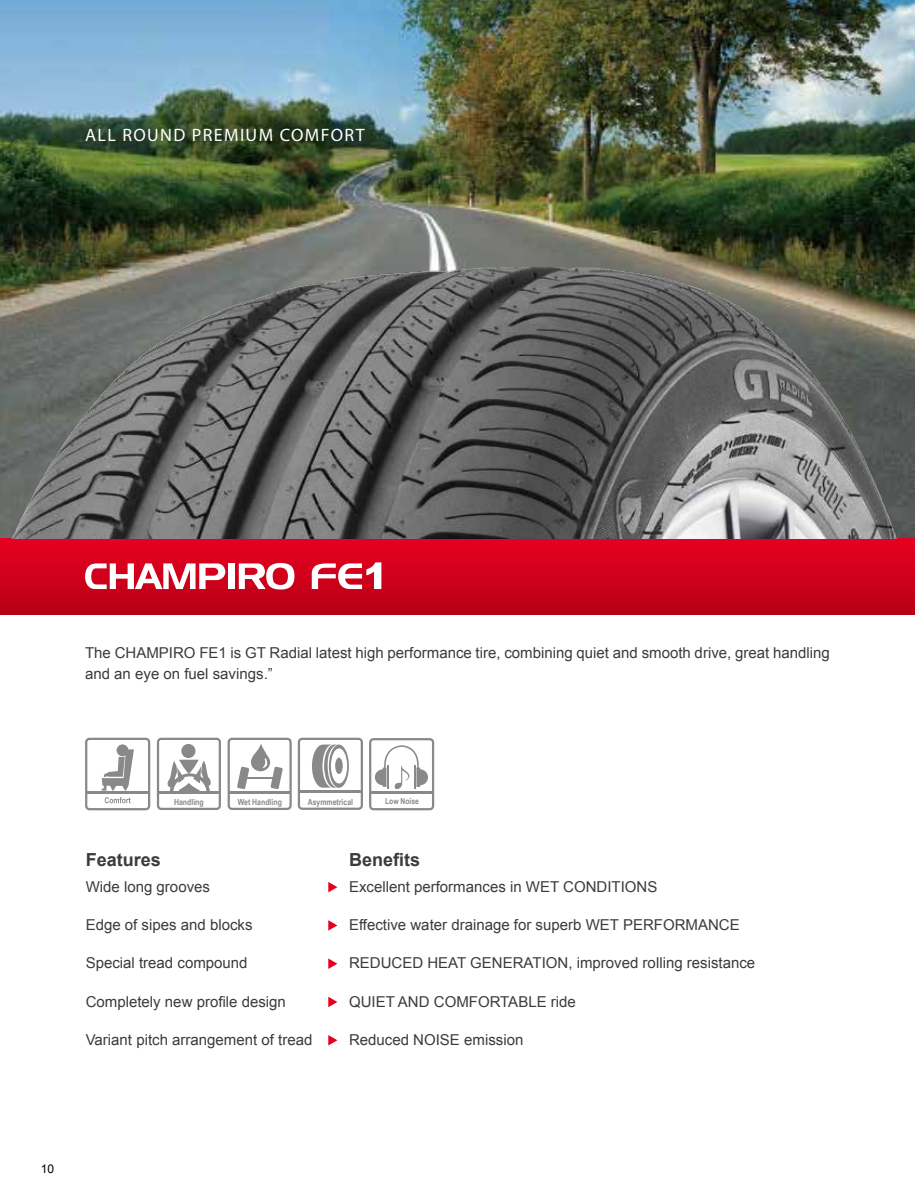
<style>
.page{position:relative;width:915px;height:1191px;background:#fff}
.page>*{position:absolute;margin:0;border:0;box-sizing:border-box;transform-origin:0 0}
.t1{font:18px "Myriad Pro";letter-spacing:.075em;color:#fff}
.t2{font:700 18px "Arial";color:#3e3a39}
.t3{font:15px/21px "Arial";color:#3e3a39}
.t4{font:12px "Arial";color:#000}
.t5{font:700 8.4px "Arial Narrow";color:#898989}
.t6{font:700 8.25px "Arial Narrow";color:#898989}
</style>
<div class="page">
<img style="left:0;top:0;width:914px;height:267px">
<div style="left:0;top:538px;width:914px;height:76px;background:linear-gradient(to bottom,#e80021,#b90016)"></div>
<img style="left:0;top:267px;width:914px;height:272px">
<svg style="left:328px;top:882px;width:9px;height:10px"></svg>
<svg style="left:328px;top:920px;width:9px;height:10px"></svg>
<svg style="left:328px;top:958px;width:9px;height:11px"></svg>
<svg style="left:328px;top:996px;width:9px;height:11px"></svg>
<svg style="left:328px;top:1035px;width:9px;height:10px"></svg>
<svg style="left:85px;top:563px;width:140px;height:26px"></svg>
<div style="left:228px;top:563px;width:7px;height:26px;background:#fff"></div>
<svg style="left:239px;top:563px;width:55px;height:26px"></svg>
<svg style="left:311px;top:562px;width:70px;height:27px"></svg>
<div style="left:85px;top:737px;width:65px;height:73px;border:2px solid #898989;border-radius:3px"></div>
<svg style="left:101px;top:744px;width:33px;height:46px"></svg>
<hr style="left:86px;top:791px;width:63px;height:2px;background:#898989">
<svg style="left:105px;top:797px;width:26px;height:6px"></svg>
<div style="left:227px;top:737px;width:64px;height:73px;border:2px solid #898989;border-radius:3px"></div>
<hr style="left:229px;top:791px;width:62px;height:3px;background:#898989">
<svg style="left:237px;top:744px;width:46px;height:45px"></svg>
<div style="left:157px;top:737px;width:64px;height:73px;border:2px solid #898989;border-radius:3px"></div>
<hr style="left:158px;top:791px;width:62px;height:3px;background:#898989">
<div style="left:181px;top:744px;width:14px;height:14px;background:#898989;border-radius:50%"></div>
<svg style="left:167px;top:759px;width:44px;height:32px"></svg>
<div style="left:298px;top:737px;width:65px;height:73px;border:2px solid #898989;border-radius:3px"></div>
<svg style="left:312px;top:744px;width:37px;height:44px"></svg>
<div style="left:335px;top:757px;width:7px;height:17px;background:#898989;border-radius:50%"></div>
<hr style="left:299px;top:790px;width:62px;height:3px;background:#898989">
<div style="left:369px;top:738px;width:65px;height:72px;border:2px solid #898989;border-radius:3px"></div>
<svg style="left:375px;top:745px;width:53px;height:45px"></svg>
<hr style="left:370px;top:791px;width:63px;height:2px;background:#898989">
<p class="t1" style="left:85px;top:123px;width:281px">ALL ROUND PREMIUM COMFORT</p>
<p class="t3" style="left:85px;top:642px;width:746px">The CHAMPIRO FE1 is GT Radial latest high performance tire, combining quiet and smooth drive, great handling and an eye on fuel savings.”</p>
<p class="t5" style="left:174px;top:795px;width:31px">Handling</p>
<p class="t5" style="left:238px;top:795px;width:46px">Wet Handling</p>
<p class="t5" style="left:307px;top:795px;width:47px">Asymmetrical</p>
<p class="t6" style="left:385px;top:795px;width:35px">Low Noise</p>
<p class="t2" style="left:86px;top:848px;width:77px">Features</p>
<p class="t2" style="left:349px;top:848px;width:73px">Benefits</p>
<p class="t3" style="left:86px;top:876px;width:126px">Wide long grooves</p>
<p class="t3" style="left:349px;top:876px;width:310px">Excellent performances in WET CONDITIONS</p>
<p class="t3" style="left:86px;top:914px;width:168px">Edge of sipes and blocks</p>
<p class="t3" style="left:349px;top:914px;width:392px">Effective water drainage for superb WET PERFORMANCE</p>
<p class="t3" style="left:86px;top:952px;width:163px">Special tread compound</p>
<p class="t3" style="left:349px;top:952px;width:407px">REDUCED HEAT GENERATION, improved rolling resistance</p>
<p class="t3" style="left:86px;top:991px;width:202px">Completely new profile design</p>
<p class="t3" style="left:349px;top:991px;width:228px">QUIET AND COMFORTABLE ride</p>
<p class="t3" style="left:86px;top:1029px;width:228px">Variant pitch arrangement of tread</p>
<p class="t3" style="left:349px;top:1029px;width:176px">Reduced NOISE emission</p>
<p class="t4" style="left:41px;top:1160px;width:15px">10</p>
</div>
